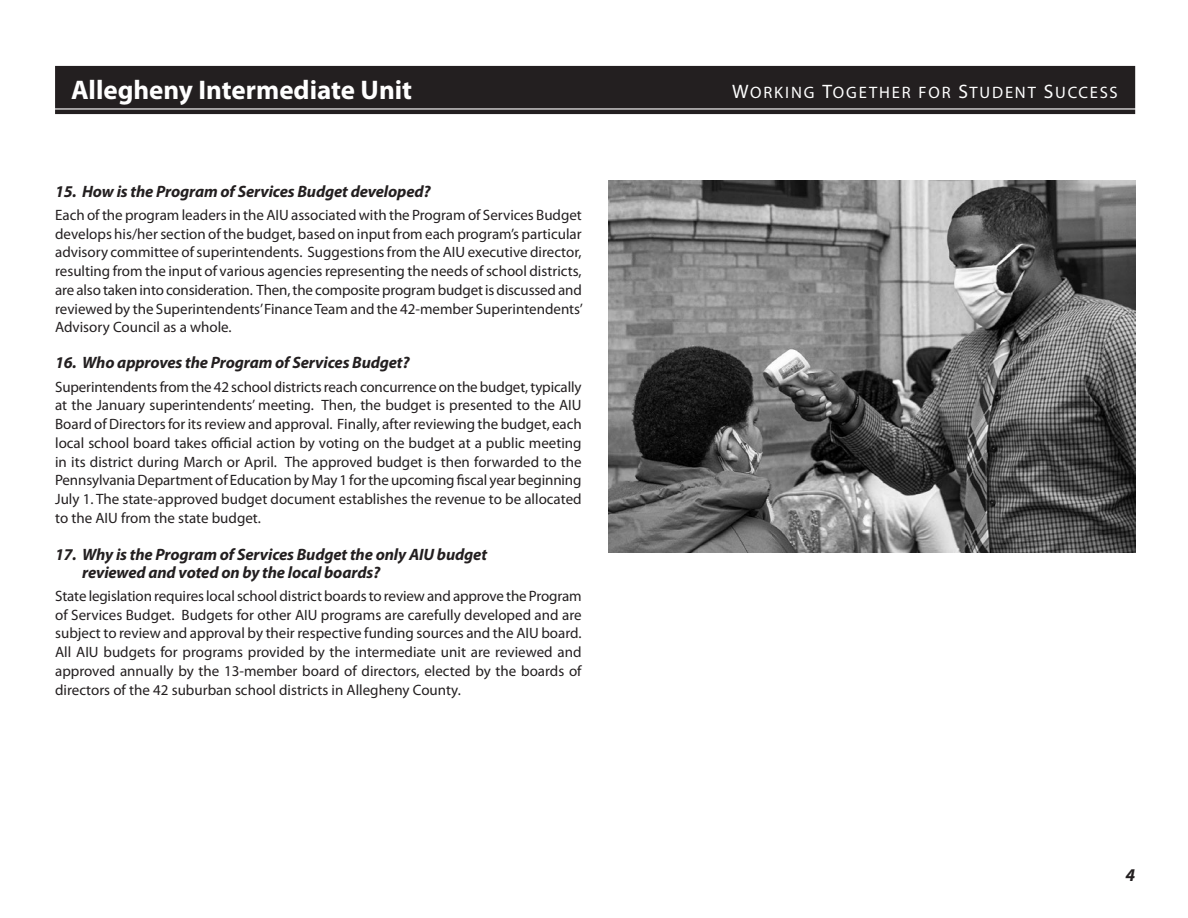
<style>
.page{position:relative;width:1188px;height:918px;background:#fff}
.page>*{position:absolute;margin:0;border:0;box-sizing:border-box;transform-origin:0 0}
.t1{font:700 27px "Myriad Pro";color:#fff}
.t2{font:italic 700 18px "Myriad Pro";color:#231f20}
.t3{font:16.65px "Myriad Pro Regular SC850";letter-spacing:.115em;color:#fff}
.Numbered_Subhead{font:italic 700 16.5px/18px "Myriad Pro";letter-spacing:-.01em;color:#231f20}
.Body_text{font:15px/18.8px "Myriad Pro";color:#231f20;text-align:justify}
.s1{font-size:19.5px}
</style>
<div class="page">
<div style="left:56px;top:67px;width:1078px;height:46px;background:#231f20"></div>
<div style="left:55px;top:66px;width:1080px;height:48px;border:2px solid #231f20"></div>
<hr style="left:46px;top:108px;width:1102px;height:2px;background:#fff">
<img style="left:608px;top:180px;width:528px;height:372px">
<h1 class="t1" style="left:71px;top:72px;width:343px">Allegheny Intermediate Unit</h1>
<p class="t3" style="left:732px;top:82px;width:377px"><span class="s1">W</span>ORKING <span class="s1">T</span>OGETHER FOR <span class="s1">S</span>TUDENT <span class="s1">S</span>UCCESS</p>
<p class="Numbered_Subhead" style="left:55px;top:182px;width:377px">15. How is the Program of Services Budget developed?</p>
<p class="Body_text" style="left:55px;top:205px;width:529px">Each of the program leaders in the AIU associated with the Program of Services Budget develops his/her section of the budget, based on input from each program’s particular advisory committee of superintendents. Suggestions from the AIU executive director, resulting from the input of various agencies representing the needs of school districts, are also taken into consideration. Then, the composite program budget is discussed and reviewed by the Superintendents’ Finance Team and the 42-member Superintendents’ Advisory Council as a whole.</p>
<p class="Numbered_Subhead" style="left:55px;top:353px;width:356px">16. Who approves the Program of Services Budget?</p>
<p class="Body_text" style="left:55px;top:377px;width:528px">Superintendents from the 42 school districts reach concurrence on the budget, typically at the January superintendents’ meeting. Then, the budget is presented to the AIU Board of Directors for its review and approval. Finally, after reviewing the budget, each local school board takes official action by voting on the budget at a public meeting in its district during March or April. The approved budget is then forwarded to the Pennsylvania Department of Education by May 1 for the upcoming fiscal year beginning July 1. The state-approved budget document establishes the revenue to be allocated to the AIU from the state budget.</p>
<p class="Numbered_Subhead" style="left:82px;top:545px;width:406px;text-indent:-27px">17. Why is the Program of Services Budget the only AIU budget reviewed and voted on by the local boards?</p>
<p class="Body_text" style="left:55px;top:586px;width:528px">State legislation requires local school district boards to review and approve the Program of Services Budget. Budgets for other AIU programs are carefully developed and are subject to review and approval by their respective funding sources and the AIU board.<br>All AIU budgets for programs provided by the intermediate unit are reviewed and approved annually by the 13-member board of directors, elected by the boards of directors of the 42 suburban school districts in Allegheny County.</p>
<p class="t2" style="left:1125px;top:863px;width:11px">4</p>
</div>
